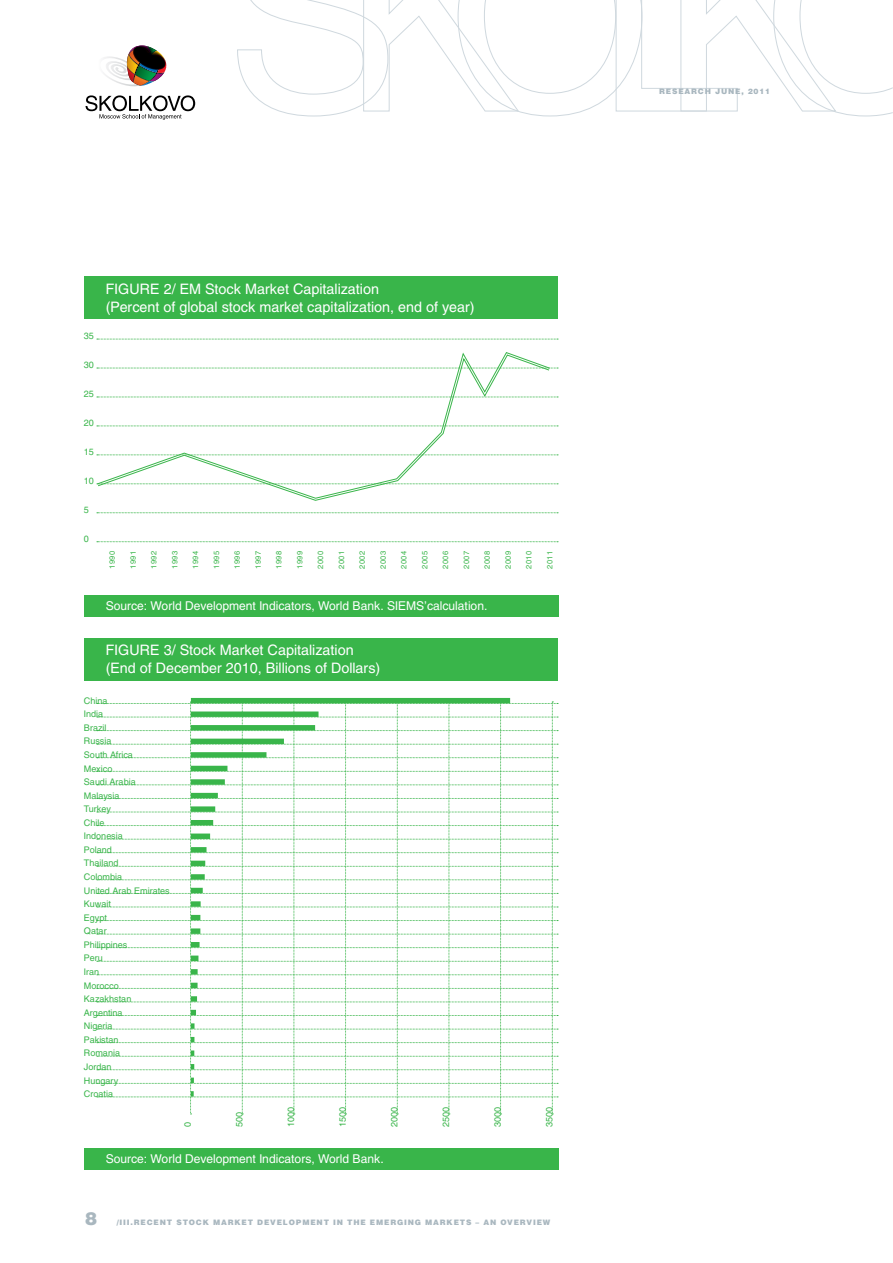
<style>
.page{position:relative;width:893px;height:1263px;background:#fff}
.page>*{position:absolute;margin:0;border:0;box-sizing:border-box;transform-origin:0 0}
.t1{font:900 18px "Helios";color:#a9b7bf}
.t2{font:14.25px/18px "Helios";color:#fff}
.t3{font:12px "Helios";color:#fff}
.t4{font:9px/13.5px "Helios";color:#39b54a}
.t5{font:7.5px "Helios";letter-spacing:.04em;color:#39b54a}
.t6{font:900 7.5px "Helios";letter-spacing:.11em;color:#a9b7bf}
</style>
<div class="page">
<svg style="left:237px;top:0;width:656px;height:116px"></svg>
<svg style="left:104px;top:46px;width:63px;height:41px"></svg>
<svg style="left:86px;top:95px;width:109px;height:25px"></svg>
<div style="left:84px;top:276px;width:474px;height:43px;background:#39b54a"></div>
<div style="left:84px;top:595px;width:474px;height:22px;background:#39b54a"></div>
<svg style="left:97px;top:339px;width:461px;height:1px"></svg>
<svg style="left:97px;top:512px;width:461px;height:1px"></svg>
<svg style="left:97px;top:541px;width:461px;height:1px"></svg>
<svg style="left:97px;top:354px;width:453px;height:147px"></svg>
<div style="left:84px;top:638px;width:474px;height:42px;background:#39b54a"></div>
<div style="left:84px;top:1148px;width:474px;height:21px;background:#39b54a"></div>
<svg style="left:97px;top:702px;width:461px;height:413px"></svg>
<svg style="left:191px;top:698px;width:319px;height:398px"></svg>
<p class="t4" style="left:84px;top:329px;width:12px">35</p>
<p class="t4" style="left:84px;top:358px;width:12px">30</p>
<p class="t4" style="left:84px;top:387px;width:12px">25</p>
<p class="t4" style="left:84px;top:416px;width:12px">20</p>
<p class="t4" style="left:84px;top:445px;width:12px">15</p>
<p class="t4" style="left:84px;top:474px;width:12px">10</p>
<p class="t4" style="left:84px;top:503px;width:7px">5</p>
<p class="t4" style="left:84px;top:532px;width:7px">0</p>
<h2 class="t2" style="left:106px;top:279px;width:370px">Figure 2/ EM Stock Market Capitalization<br>(Percent of global stock market capitalization, end of year)</h2>
<p class="t5" style="left:107px;top:569px;width:19px;rotate:-90deg">1990</p>
<p class="t5" style="left:128px;top:569px;width:19px;rotate:-90deg">1991</p>
<p class="t5" style="left:149px;top:569px;width:19px;rotate:-90deg">1992</p>
<p class="t5" style="left:170px;top:569px;width:19px;rotate:-90deg">1993</p>
<p class="t5" style="left:191px;top:569px;width:19px;rotate:-90deg">1994</p>
<p class="t5" style="left:212px;top:569px;width:19px;rotate:-90deg">1995</p>
<p class="t5" style="left:232px;top:569px;width:19px;rotate:-90deg">1996</p>
<p class="t5" style="left:253px;top:569px;width:19px;rotate:-90deg">1997</p>
<p class="t5" style="left:274px;top:569px;width:19px;rotate:-90deg">1998</p>
<p class="t5" style="left:295px;top:569px;width:19px;rotate:-90deg">1999</p>
<p class="t5" style="left:316px;top:569px;width:19px;rotate:-90deg">2000</p>
<p class="t5" style="left:337px;top:569px;width:19px;rotate:-90deg">2001</p>
<p class="t5" style="left:357px;top:569px;width:19px;rotate:-90deg">2002</p>
<p class="t5" style="left:378px;top:569px;width:19px;rotate:-90deg">2003</p>
<p class="t5" style="left:399px;top:569px;width:19px;rotate:-90deg">2004</p>
<p class="t5" style="left:420px;top:569px;width:19px;rotate:-90deg">2005</p>
<p class="t5" style="left:441px;top:569px;width:19px;rotate:-90deg">2006</p>
<p class="t5" style="left:462px;top:569px;width:19px;rotate:-90deg">2007</p>
<p class="t5" style="left:482px;top:569px;width:19px;rotate:-90deg">2008</p>
<p class="t5" style="left:503px;top:569px;width:19px;rotate:-90deg">2009</p>
<p class="t5" style="left:524px;top:569px;width:19px;rotate:-90deg">2010</p>
<p class="t5" style="left:545px;top:569px;width:19px;rotate:-90deg">2011</p>
<h3 class="t3" style="left:106px;top:598px;width:383px">Source: World Development Indicators, World Bank. SIEMS’calculation.</h3>
<h2 class="t2" style="left:106px;top:641px;width:276px">Figure 3/ Stock Market Capitalization (End of December 2010, Billions of Dollars)</h2>
<p class="t4" style="left:84px;top:693px;width:87px">China<br>India<br>Brazil<br>Russia<br>South Africa<br>Mexico<br>Saudi Arabia<br>Malaysia<br>Turkey<br>Chile<br>Indonesia<br>Poland<br>Thailand<br>Colombia<br>United Arab Emirates<br>Kuwait<br>Egypt<br>Qatar<br>Philippines<br>Peru<br>Iran<br>Morocco<br>Kazakhstan<br>Argentina<br>Nigeria<br>Pakistan<br>Romania<br>Jordan<br>Hungary<br>Croatia</p>
<p class="t4" style="left:181px;top:1127px;width:7px;rotate:-90deg">0</p>
<p class="t4" style="left:232px;top:1127px;width:17px;rotate:-90deg">500</p>
<p class="t4" style="left:284px;top:1127px;width:22px;rotate:-90deg">1000</p>
<p class="t4" style="left:336px;top:1127px;width:22px;rotate:-90deg">1500</p>
<p class="t4" style="left:387px;top:1127px;width:22px;rotate:-90deg">2000</p>
<p class="t4" style="left:439px;top:1127px;width:22px;rotate:-90deg">2500</p>
<p class="t4" style="left:491px;top:1127px;width:22px;rotate:-90deg">3000</p>
<p class="t4" style="left:542px;top:1127px;width:22px;rotate:-90deg">3500</p>
<h3 class="t3" style="left:106px;top:1151px;width:279px">Source: World Development Indicators, World Bank.</h3>
<h1 class="t1" style="left:85px;top:1206px;width:14px">8</h1>
<p class="t6" style="left:117px;top:1217px;width:435px">/III.RECENT STOCK MARKET DEVELOPMENT IN THE EM ERGING MARKETS – AN OVERVIEW</p>
<p class="t6" style="left:659px;top:86px;width:113px">RESEARCH JUNE, 2011</p>
</div>
